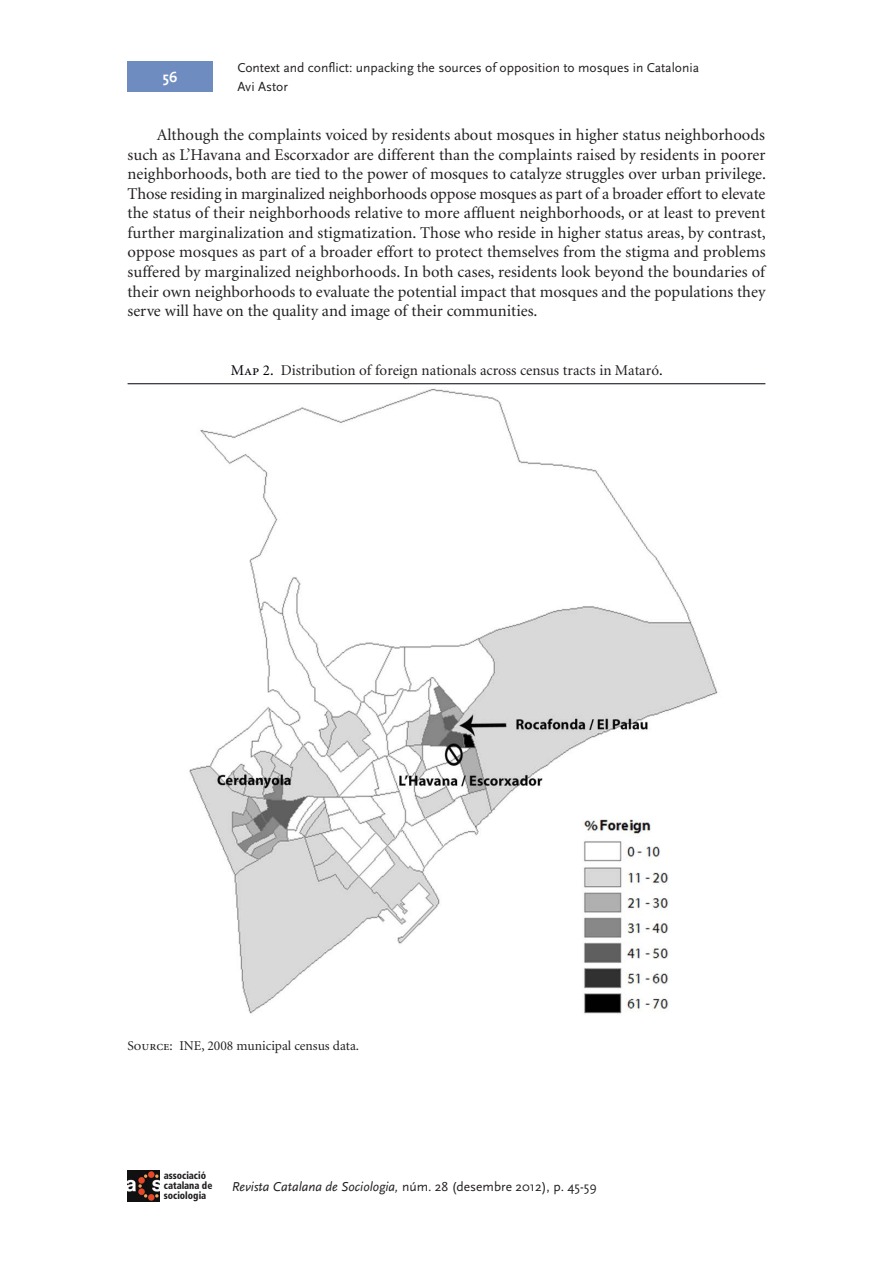
<style>
.page{position:relative;width:893px;height:1263px;background:#fff}
.page>*{position:absolute;margin:0;border:0;box-sizing:border-box;transform-origin:0 0}
.t1{font:16.5px/19.5px "Minion";color:#231f20;text-align:justify}
.t2{font:15px "Minion";color:#231f20}
.t3{font:700 15px "Scala Sans";color:#fff}
.t4{font:13.5px/19.5px "Scala Sans";color:#231f20}
.t5{font:italic 13.5px "Scala Sans";color:#231f20}
.t6{font:13.5px "Minion";color:#231f20}
.t7{font:900 condensed 10.2px/10.2px "Frutiger";color:#231f20;scale:.92 1}
.s1{font-family:"Minion Regular SC";color:#00000a}
.s2{color:#00000a}
.s3{font-family:"Minion Regular SC"}
.s4{font-style:normal}
</style>
<div class="page">
<div style="left:128px;top:61px;width:85px;height:31px;background:#6f8cc1"></div>
<img style="left:128px;top:1171px;width:32px;height:30px">
<hr style="left:128px;top:383px;width:637px;height:1px;background:#00000a">
<img style="left:189px;top:388px;width:529px;height:626px">
<p class="t3" style="left:163px;top:69px;width:16px">56</p>
<p class="t4" style="left:238px;top:58px;width:463px">Context and conflict: unpacking the sources of opposition to mosques in Catalonia<br>Avi Astor</p>
<p class="t1" style="left:128px;top:126px;width:640px;text-indent:29px">Although the complaints voiced by residents about mosques in higher status neighborhoods such as L’Havana and Escorxador are different than the complaints raised by residents in poorer neighborhoods, both are tied to the power of mosques to catalyze struggles over urban privilege.<br>Those residing in marginalized neighborhoods oppose mosques as part of a broader effort to elevate the status of their neighborhoods relative to more affluent neighborhoods, or at least to prevent further marginalization and stigmatization. Those who reside in higher status areas, by contrast, oppose mosques as part of a broader effort to protect themselves from the stigma and problems suffered by marginalized neighborhoods. In both cases, residents look beyond the boundaries of their own neighborhoods to evaluate the potential impact that mosques and the populations they serve will have on the quality and image of their communities.</p>
<p class="t2" style="left:231px;top:363px;width:433px"><span class="s1">Map</span> <span class="s2">2.</span> Distribution of foreign nationals across census tracts in Mataró<span class="s2">.</span></p>
<p class="t6" style="left:128px;top:1038px;width:233px"><span class="s3">Source</span>: INE, 2008 municipal census data.</p>
<p class="t7" style="left:164px;top:1170px;width:54px">associació catalana de sociologia</p>
<p class="t5" style="left:232px;top:1179px;width:367px">Revista Catalana de Sociologia, <span class="s4">núm. 28 (desembre 2012), p. 45-59</span></p>
</div>
